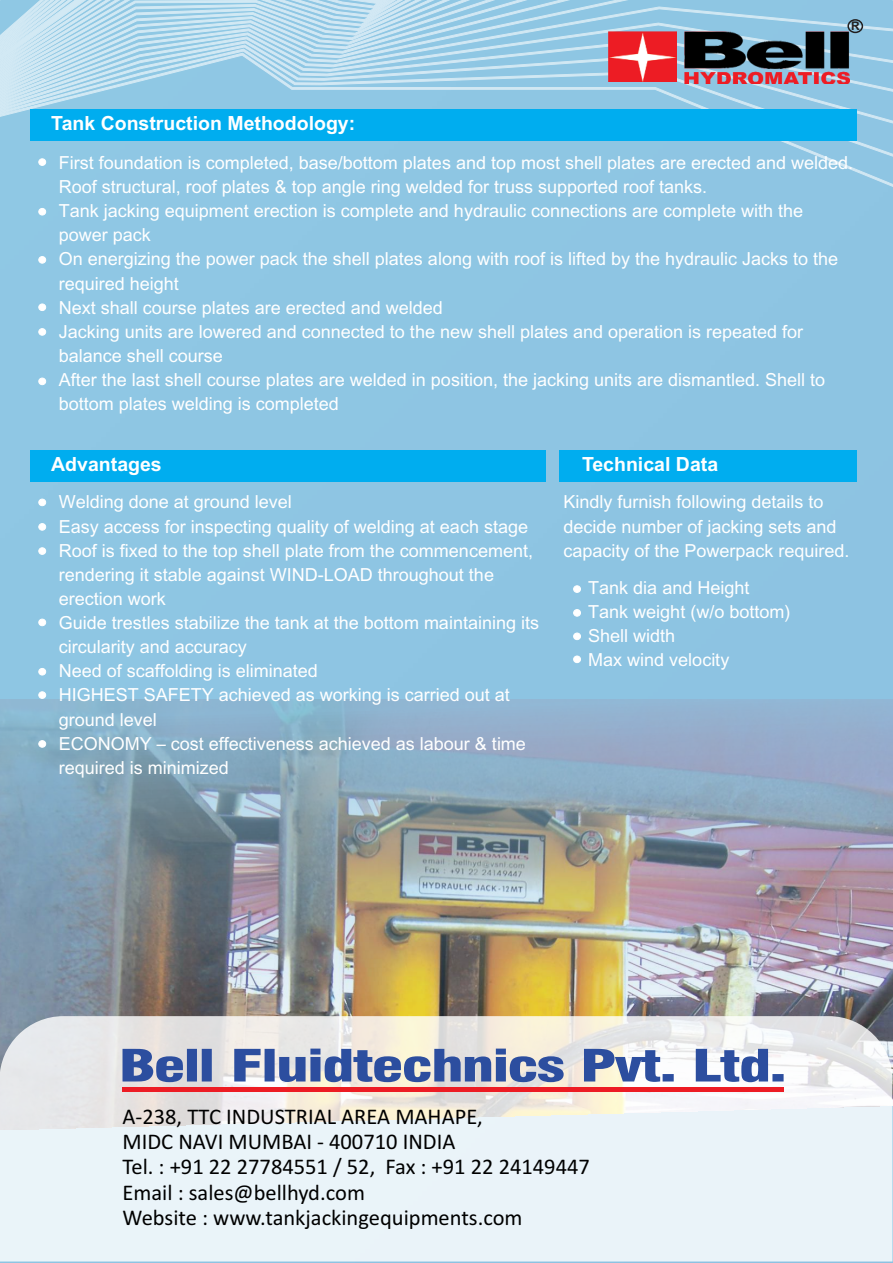
<style>
.page{position:relative;width:893px;height:1263px;background:#fff}
.page>*{position:absolute;margin:0;border:0;box-sizing:border-box;transform-origin:0 0}
.t1{font:22.5px/25.3px "Calibri";color:#000}
.t2{font:700 19.5px "Arial";color:#fff}
.t3{font:18px/24.2px "Arial Unicode MS";color:#fff}
.t4{font:700 11.85px "Arial";color:#221f1f}
</style>
<div class="page">
<div style="left:0;top:195px;width:893px;height:1068px;background:#8ec5e3"></div>
<svg style="left:0;top:0;width:893px;height:195px;background:#9dcde6"></svg>
<img style="left:0;top:700px;width:893px;height:562px">
<svg style="left:0;top:1016px;width:892px;height:245px;background:#e9eef1"></svg>
<svg style="left:123px;top:1048px;width:661px;height:34px;background:#909ec3"></svg>
<hr style="left:123px;top:1088px;width:661px;height:4px;background:#ed1c24">
<div style="left:30px;top:109px;width:827px;height:32px;background:#00adef"></div>
<div style="left:38px;top:158px;width:8px;height:8px;background:#fff;border:1px solid #fff;border-radius:50%"></div>
<div style="left:38px;top:208px;width:8px;height:7px;background:#fff;border:1px solid #fff;border-radius:50%"></div>
<div style="left:38px;top:256px;width:8px;height:8px;background:#fff;border:1px solid #fff;border-radius:50%"></div>
<div style="left:38px;top:304px;width:8px;height:7px;background:#fff;border:1px solid #fff;border-radius:50%"></div>
<div style="left:38px;top:328px;width:8px;height:8px;background:#fff;border:1px solid #fff;border-radius:50%"></div>
<div style="left:38px;top:378px;width:8px;height:7px;background:#fff;border:1px solid #fff;border-radius:50%"></div>
<img style="left:682px;top:26px;width:167px;height:57px">
<img style="left:609px;top:31px;width:67px;height:51px">
<div style="left:847px;top:19px;width:16px;height:14px;border:2px solid #221f1f;border-radius:50%"></div>
<div style="left:30px;top:450px;width:515px;height:31px;background:#00adef"></div>
<div style="left:559px;top:450px;width:298px;height:31px;background:#00adef"></div>
<div style="left:38px;top:499px;width:8px;height:7px;background:#fff;border:1px solid #fff;border-radius:50%"></div>
<div style="left:38px;top:523px;width:8px;height:8px;background:#fff;border:1px solid #fff;border-radius:50%"></div>
<div style="left:38px;top:547px;width:8px;height:8px;background:#fff;border:1px solid #fff;border-radius:50%"></div>
<div style="left:38px;top:619px;width:8px;height:7px;background:#fff;border:1px solid #fff;border-radius:50%"></div>
<div style="left:38px;top:668px;width:8px;height:7px;background:#fff;border:1px solid #fff;border-radius:50%"></div>
<div style="left:38px;top:691px;width:8px;height:8px;background:#fff;border:1px solid #fff;border-radius:50%"></div>
<div style="left:38px;top:740px;width:8px;height:8px;background:#fff;border:1px solid #fff;border-radius:50%"></div>
<div style="left:573px;top:585px;width:8px;height:8px;background:#fff;border:1px solid #fff;border-radius:50%"></div>
<div style="left:573px;top:609px;width:8px;height:7px;background:#fff;border:1px solid #fff;border-radius:50%"></div>
<div style="left:573px;top:633px;width:8px;height:7px;background:#fff;border:1px solid #fff;border-radius:50%"></div>
<div style="left:573px;top:656px;width:8px;height:7px;background:#fff;border:1px solid #fff;border-radius:50%"></div>
<p class="t4" style="left:851px;top:22px;width:10px">R</p>
<p class="t2" style="left:51px;top:116px;width:306px">Tank Construction Methodology:</p>
<p class="t3" style="left:59px;top:152px;width:796px">First foundation is completed, base/bottom plates and top most shell plates are erected and welded.<br>Roof structural, roof plates &amp; top angle ring welded for truss supported roof tanks.<br>Tank jacking equipment erection is complete and hydraulic connections are complete with the power pack<br>On energizing the power pack the shell plates along with roof is lifted by the hydraulic Jacks to the required height<br>Next shall course plates are erected and welded<br>Jacking units are lowered and connected to the new shell plates and operation is repeated for balance shell course<br>After the last shell course plates are welded in position, the jacking units are dismantled. Shell to bottom plates welding is completed</p>
<p class="t2" style="left:51px;top:456px;width:112px">Advantages</p>
<p class="t3" style="left:59px;top:492px;width:482px">Welding done at ground level<br>Easy access for inspecting quality of welding at each stage Roof is fixed to the top shell plate from the commencement, rendering it stable against WIND-LOAD throughout the erection work<br>Guide trestles stabilize the tank at the bottom maintaining its circularity and accuracy<br>Need of scaffolding is eliminated<br>HIGHEST SAFETY achieved as working is carried out at ground level<br>ECONOMY – cost effectiveness achieved as labour &amp; time required is minimized</p>
<p class="t2" style="left:582px;top:456px;width:138px">Technical Data</p>
<p class="t3" style="left:563px;top:492px;width:288px">Kindly furnish following details to decide number of jacking sets and capacity of the Powerpack required.</p>
<p class="t3" style="left:588px;top:577px;width:204px">Tank dia and Height<br>Tank weight (w/o bottom)<br>Shell width<br>Max wind velocity</p>
<p class="t1" style="left:123px;top:1105px;width:469px">A-238, TTC INDUSTRIAL AREA MAHAPE,<br>MIDC NAVI MUMBAI - 400710 INDIA<br>Tel. : +91 22 27784551 / 52, Fax : +91 22 24149447<br>Email : sales@bellhyd.com<br>Website : www.tankjackingequipments.com</p>
</div>
